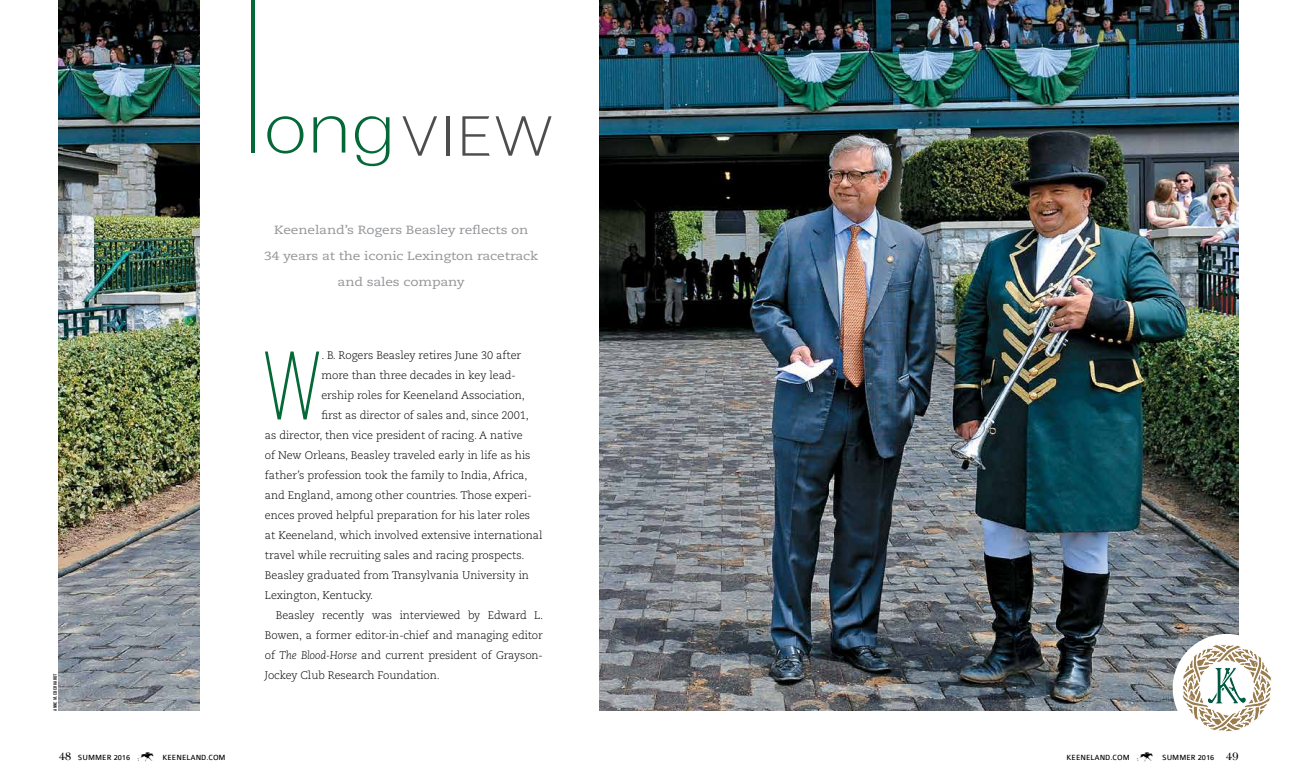
<style>
.page{position:relative;width:1296px;height:783px;background:#fff}
.page>*{position:absolute;margin:0;border:0;box-sizing:border-box;transform-origin:0 0}
.t1{font:300 255px "Grotesque MT Std";color:#046937;scale:.32 1}
.t2{font:300 94.2px "Grotesque MT Std";color:#046937;scale:.65 1}
.t3{font:300 54.6px "Grotesque MT Std";color:#4d4d4f;scale:1.16 1}
.t4{font:18px "Keen DB";color:#000}
.t5{font:11.9px/26px "Caecilia LT Std";letter-spacing:-.01em;color:#939598;text-align:center;scale:1.16 1}
.t6{font:300 11px "Caecilia LT Std";letter-spacing:-.005em;color:#000}
.t7{font:8px "Colaborate";color:#000}
.t8{font:condensed 4.5px "Grotesque MT Std";letter-spacing:.01em;color:#000;scale:1.11 1}
.s1{font-size:71.4px;color:#046937}
.s2{font-style:italic}
.s3{font-family:"Americana Std";font-weight:700;font-size:12.1px}
</style>
<div class="page">
<img style="left:59px;top:0;width:1179px;height:711px">
<div style="left:200px;top:0;width:398px;height:731px;background:#fff"></div>
<div style="left:1173px;top:634px;width:108px;height:108px;background:#fff;border-radius:50%"></div>
<svg style="left:1182px;top:644px;width:90px;height:88px"></svg>
<p class="t8" style="left:53px;top:711px;width:35px;rotate:-90deg">ANNE M. EBERHARDT</p>
<h1 class="t1" style="left:242px;top:-91px;width:71px">l</h1>
<h3 class="t3" style="left:263px;top:103px;width:252px"><span class="s1">ong</span> VIEW</h3>
<p class="t5" style="left:264px;top:217px;width:238px">Keeneland’s Rogers Beasley reflects on<br>34 years at the iconic Lexington racetrack and sales company</p>
<h2 class="t2" style="left:262px;top:329px;width:93px">W</h2>
<p class="t6" style="left:321px;top:349px;width:201px">. B. Rogers Beasley retires June 30 after</p>
<p class="t6" style="left:321px;top:369px;width:196px">more than three decades in key lead-</p>
<p class="t6" style="left:321px;top:389px;width:205px">ership roles for Keeneland Association,</p>
<p class="t6" style="left:321px;top:409px;width:209px">first as director of sales and, since 2001,</p>
<p class="t6" style="left:265px;top:429px;width:259px">as director, then vice president of racing. A native</p>
<p class="t6" style="left:265px;top:449px;width:267px">of New Orleans, Beasley traveled early in life as his</p>
<p class="t6" style="left:265px;top:469px;width:264px">father’s profession took the family to India, Africa,</p>
<p class="t6" style="left:265px;top:489px;width:268px">and England, among other countries. Those experi-</p>
<p class="t6" style="left:265px;top:509px;width:267px">ences proved helpful preparation for his later roles</p>
<p class="t6" style="left:265px;top:529px;width:279px">at Keeneland, which involved extensive international</p>
<p class="t6" style="left:265px;top:549px;width:261px">travel while recruiting sales and racing prospects.</p>
<p class="t6" style="left:265px;top:569px;width:266px">Beasley graduated from Transylvania University in</p>
<p class="t6" style="left:265px;top:589px;width:110px">Lexington, Kentucky.</p>
<p class="t6" style="left:276px;top:609px;width:269px">Beasley recently was interviewed by Edward L.</p>
<p class="t6" style="left:265px;top:629px;width:279px">Bowen, a former editor-in-chief and managing editor</p>
<p class="t6" style="left:265px;top:649px;width:279px">of <span class="s2">The Blood-Horse</span> and current president of Grayson-</p>
<p class="t6" style="left:265px;top:669px;width:176px">Jockey Club Research Foundation.</p>
<p class="t7" style="left:59px;top:753px;width:73px"><span class="s3">48</span> SUMMER 2016</p>
<h3 class="t4" style="left:137px;top:747px;width:19px">K</h3>
<p class="t7" style="left:163px;top:753px;width:65px">KEENELAND.COM</p>
<p class="t7" style="left:1067px;top:753px;width:65px">KEENELAND.COM</p>
<h3 class="t4" style="left:1137px;top:747px;width:19px">K</h3>
<p class="t7" style="left:1162px;top:753px;width:78px">SUMMER 2016 <span class="s3">49</span></p>
</div>
